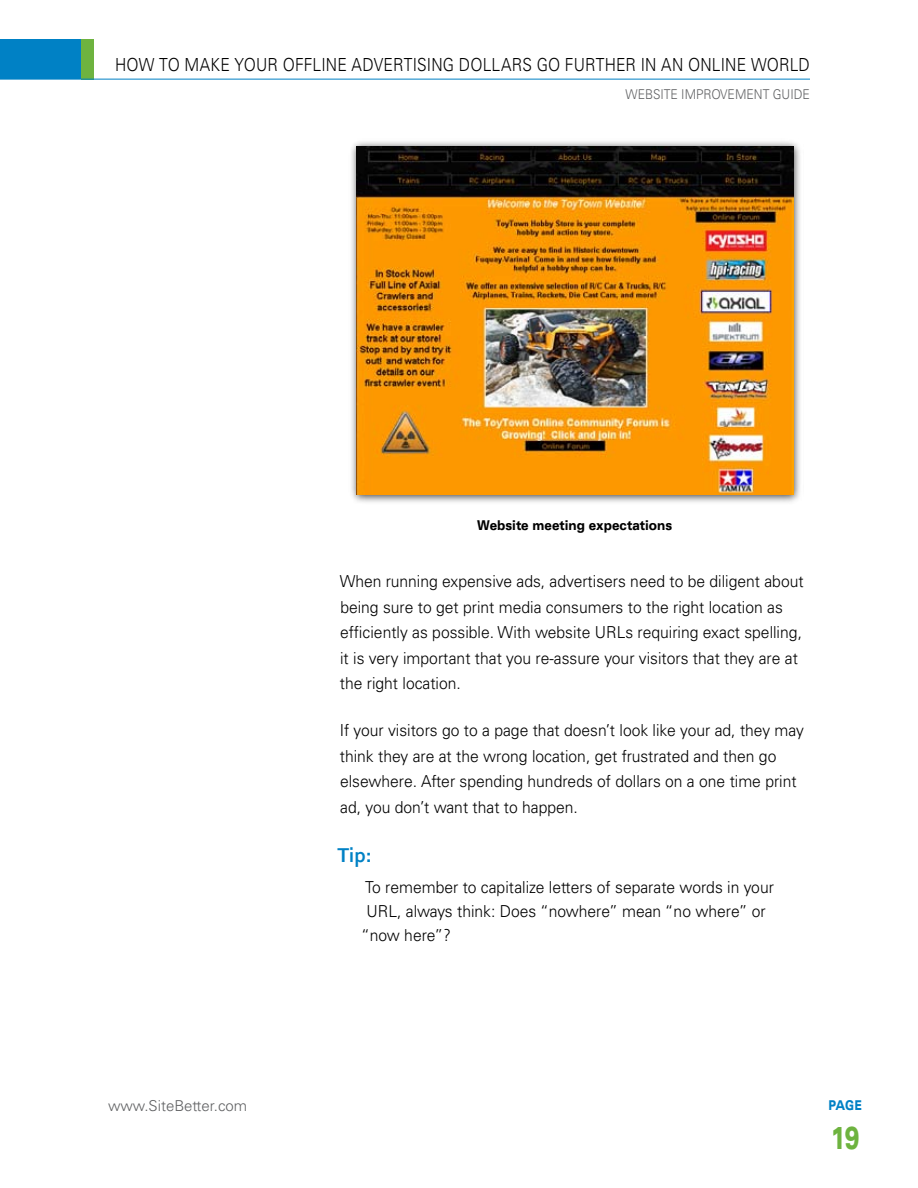
<style>
.page{position:relative;width:918px;height:1188px;background:#fff}
.page>*{position:absolute;margin:0;border:0;box-sizing:border-box;transform-origin:0 0}
.t1{font:900 expanded 31.5px "Univers";color:#6eb33f;scale:.65 1}
.t2{font:700 21px "Corbel";color:#0081c5}
.t3{font:300 18px "Univers";letter-spacing:.01em;color:#000;scale:.87 1}
.t4{font:300 16.5px/25.5px "Univers";color:#000;scale:.95 1}
.t5{font:300 15px "Univers";color:#5f6062}
.t6{font:900 expanded 13.5px "Univers";color:#000;scale:.75 1}
.t7{font:300 13.5px "Univers";color:#5f6062;scale:.9 1}
.t8{font:900 expanded 13.5px "Univers";color:#0081c5;scale:.7 1}
</style>
<div class="page">
<div style="left:0;top:39px;width:94px;height:40px;background:#0081c5"></div>
<div style="left:81px;top:39px;width:13px;height:40px;background:#6eb33f"></div>
<hr style="left:0;top:79px;width:810px;height:1px;background:#0081c5">
<div style="left:348px;top:138px;width:456px;height:367px;background:#000;opacity:.75"></div>
<img style="left:357px;top:147px;width:436px;height:348px">
<p class="t3" style="left:115px;top:54px;width:800px">How To Make Your Offline Advertising Dollars Go Furth er in an Online World</p>
<p class="t7" style="left:626px;top:86px;width:206px">Website Im provem ent Guide</p>
<p class="t5" style="left:108px;top:1097px;width:141px">www.SiteBetter.com</p>
<p class="t6" style="left:477px;top:517px;width:261px">Website meeting expectations</p>
<p class="t4" style="left:340px;top:569px;width:490px">When running expensive ads, advertisers need to be diligent about being sure to get print media consumers to the right location as efficiently as possible. With website URL</p>
<p class="t4" style="left:340px;top:620px;width:488px;text-indent:286px">s requiring exact spelling, it is very important that you re-assure your visitors that they are at the right location.</p>
<p class="t4" style="left:340px;top:718px;width:490px">If your visitors go to a page that doesn’t look like your ad, they may think they are at the wrong location, get frustrated and then go elsewhere. After spending hundreds of dollars on a one time print ad, you don’t want that to happen.</p>
<p class="t2" style="left:337px;top:842px;width:36px">Tip:</p>
<p class="t4" style="left:365px;top:875px;width:432px;line-height:24px">To remember to capitalize letters of separate words in your<br>URL</p>
<p class="t4" style="left:361px;top:899px;width:427px;line-height:24px;text-indent:36px">, always think: Does “nowhere” mean “no where” or “now here”?</p>
<p class="t8" style="left:828px;top:1098px;width:49px">PAGE</p>
<h1 class="t1" style="left:831px;top:1120px;width:43px">19</h1>
</div>
